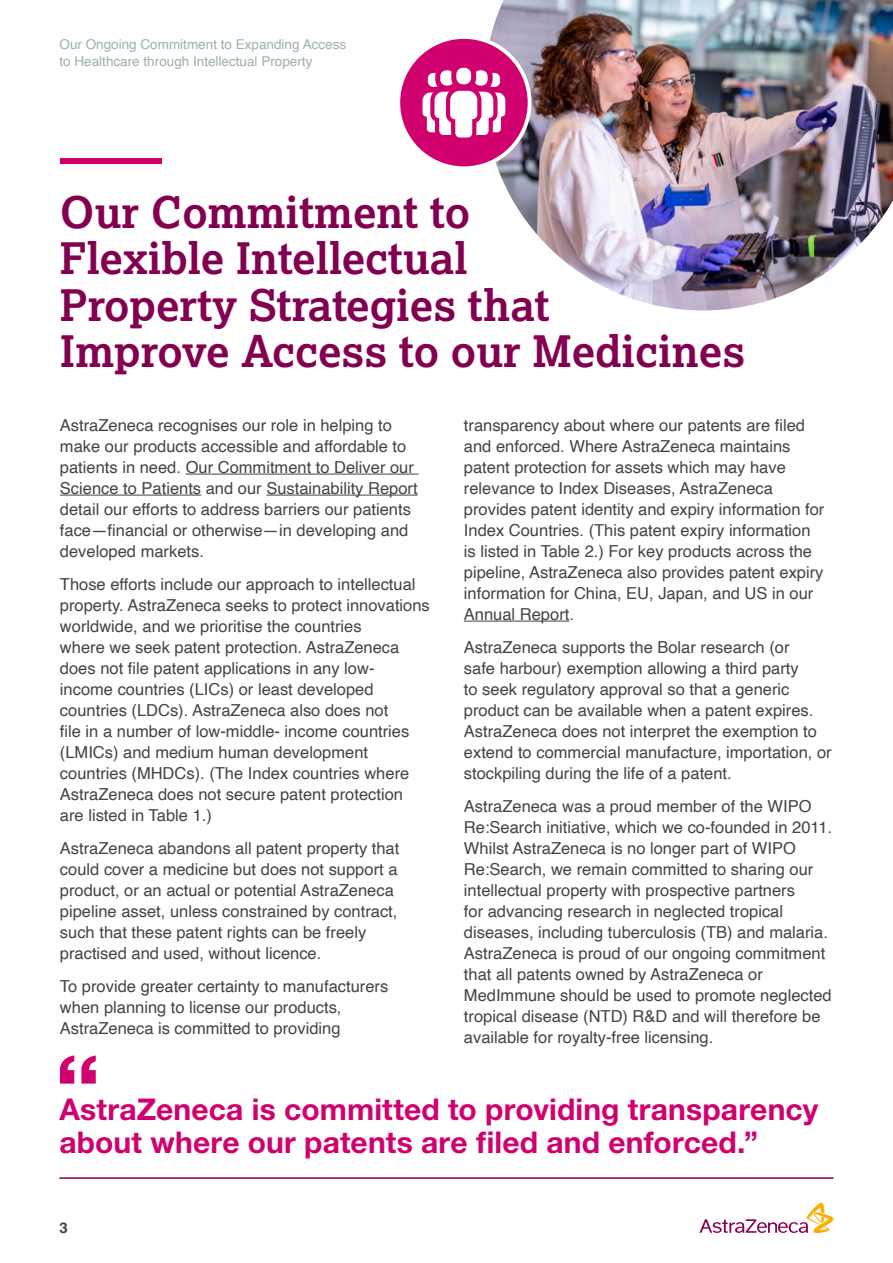
<style>
.page{position:relative;width:893px;height:1263px;background:#fff}
.page>*{position:absolute;margin:0;border:0;box-sizing:border-box;transform-origin:0 0}
.t1{font:700 43.5px/46.5px "Lexia";color:#830051}
.t2{font:700 30px/33px "Helvetica Neue";letter-spacing:.005em;color:#d0006f}
.t3{font:16.5px/21px "Helvetica";color:#404545}
.t4{font:700 15px "Helvetica";color:#404545}
.t5{font:13.5px/16.5px "Helvetica";color:#9db0ac}
</style>
<div class="page">
<svg style="left:699px;top:1203px;width:134px;height:30px"></svg>
<hr style="left:60px;top:1177px;width:773px;height:1px;background:#830051">
<div style="left:60px;top:158px;width:102px;height:6px;background:#d0006f"></div>
<hr style="left:186px;top:474px;width:233px;height:1px;background:#404545">
<hr style="left:60px;top:495px;width:141px;height:1px;background:#404545">
<hr style="left:266px;top:495px;width:152px;height:1px;background:#404545">
<hr style="left:464px;top:621px;width:105px;height:1px;background:#404545">
<hr style="left:60px;top:1178px;width:773px;height:1px;background:#830051">
<svg style="left:60px;top:1055px;width:36px;height:28px"></svg>
<img style="left:490px;top:0;width:403px;height:311px">
<div style="left:398px;top:37px;width:132px;height:131px;background:#d0006f;border-radius:50%"></div>
<div style="left:396px;top:35px;width:135px;height:135px;border:4px solid #fff;border-radius:50%"></div>
<svg style="left:422px;top:68px;width:83px;height:70px"></svg>
<p class="t5" style="left:60px;top:37px;width:288px">Our Ongoing Commitment to Expanding Access to Healthcare through Intellectual Property</p>
<h1 class="t1" style="left:60px;top:188px;width:687px">Our Commitment to<br>Flexible Intellectual<br>Property Strategies that<br>Improve Access to our Medicines</h1>
<p class="t3" style="left:60px;top:415px;width:359px">AstraZeneca recognises our role in helping to make our products accessible and affordable to patients in need. Our Commitment to Deliver our Science to Patients and our Sustainability Report detail our efforts to address barriers our patients face—financial or otherwise—in developing and developed markets.</p>
<p class="t3" style="left:60px;top:574px;width:371px">Those efforts include our approach to intellectual property. AstraZeneca seeks to protect innovations worldwide, and we prioritise the countries<br>where we seek patent protection. AstraZeneca does not file patent applications in any low&shy;income countries (LICs) or least developed countries (LDCs). AstraZeneca also does not<br>file in a number of low-middle- income countries (LMICs) and medium human development countries (MHDCs). (The Index countries where AstraZeneca does not secure patent protection are listed in Table 1.)</p>
<p class="t3" style="left:60px;top:838px;width:341px">AstraZeneca abandons all patent property that could cover a medicine but does not support a product, or an actual or potential AstraZeneca pipeline asset, unless constrained by contract, such that these patent rights can be freely practised and used, without licence.</p>
<p class="t3" style="left:60px;top:976px;width:330px">To provide greater certainty to manufacturers when planning to license our products,<br>AstraZeneca is committed to providing</p>
<p class="t3" style="left:464px;top:415px;width:362px">transparency about where our patents are filed and enforced. Where AstraZeneca maintains patent protection for assets which may have relevance to Index Diseases, AstraZeneca provides patent identity and expiry information for Index Countries. (This patent expiry information is listed in Table 2.) For key products across the pipeline, AstraZeneca also provides patent expiry information for China, EU, Japan, and US in our Annual Report.</p>
<p class="t3" style="left:464px;top:637px;width:369px">AstraZeneca supports the Bolar research (or<br>safe harbour) exemption allowing a third party<br>to seek regulatory approval so that a generic product can be available when a patent expires.<br>AstraZeneca does not interpret the exemption to extend to commercial manufacture, importation, or stockpiling during the life of a patent.</p>
<p class="t3" style="left:464px;top:796px;width:370px">AstraZeneca was a proud member of the WIPO Re:Search initiative, which we co-founded in 2011.<br>Whilst AstraZeneca is no longer part of WIPO Re:Search, we remain committed to sharing our intellectual property with prospective partners<br>for advancing research in neglected tropical diseases, including tuberculosis (TB) and malaria.<br>AstraZeneca is proud of our ongoing commitment that all patents owned by AstraZeneca or MedImmune should be used to promote neglected tropical disease (NTD) R&amp;D and will therefore be available for royalty-free licensing.</p>
<h2 class="t2" style="left:60px;top:1093px;width:760px">AstraZeneca is committed to providing transparency about where our patents are filed and enforced.”</h2>
<p class="t4" style="left:60px;top:1219px;width:10px">3</p>
</div>
